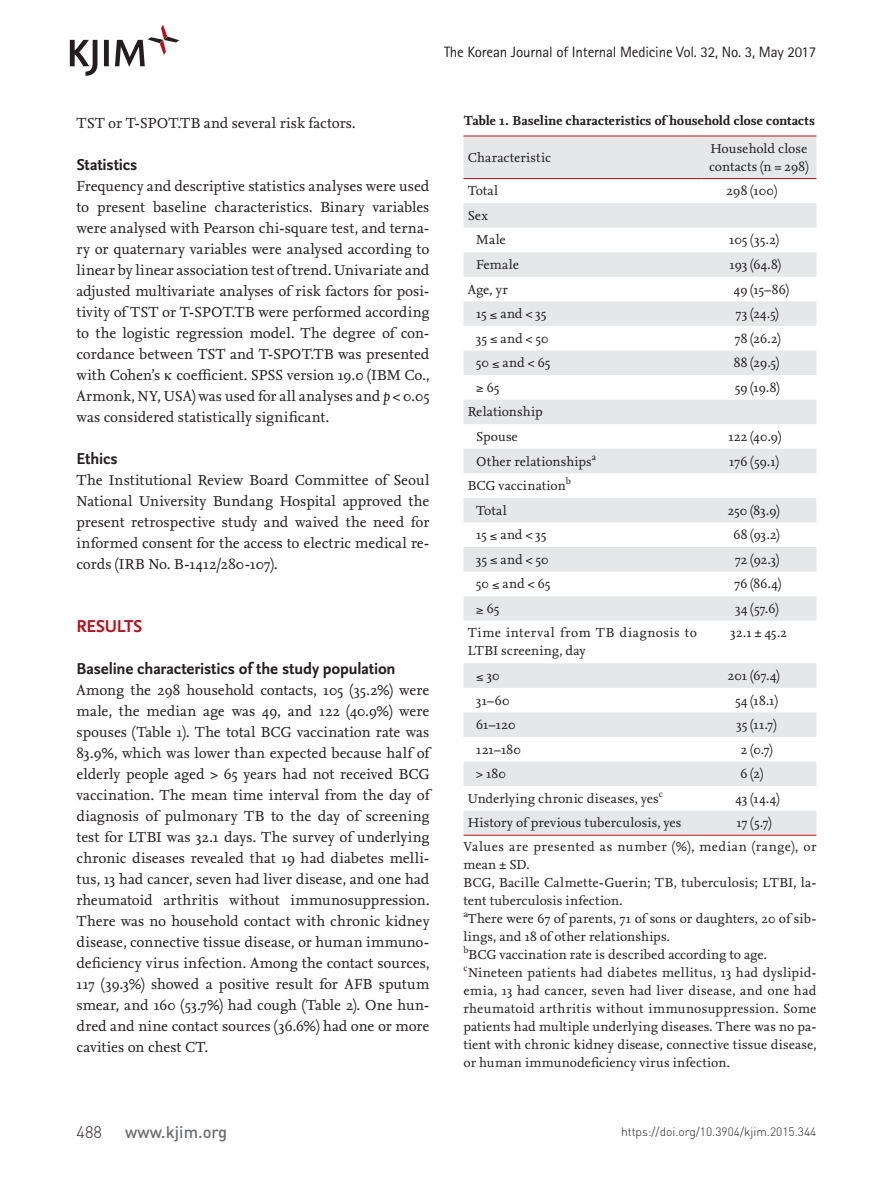
<style>
.page{position:relative;width:893px;height:1191px;background:#fff}
.page>*{position:absolute;margin:0;border:0;box-sizing:border-box;transform-origin:0 0}
.제목1{font:700 18px "Nexus Sans";letter-spacing:-.02em;color:#bb1018}
.제목2{font:700 16.5px "Nexus Sans";letter-spacing:-.01em;color:#231f20}
.t1{font:500 16.5px "DIN Pro";color:#6c6d70}
.t2{font:300 16.5px "DIN Pro";color:#231f20}
.본문{font:15px/21px "Nexus Serif";color:#231f20;text-align:justify}
.t3{font:15px "Rotis Sans Serif Std";letter-spacing:-.01em;color:#231f20}
.테이블{font:13.5px/18px "Nexus Serif";letter-spacing:.01em;color:#231f20}
.테이블제목{font:700 13.5px "Nexus Serif";letter-spacing:.005em;color:#231f20}
.테이블-2{font:13.5px/18px "Nexus Serif";letter-spacing:.035em;color:#231f20}
.테이블-3{font:13.5px/18px "Nexus Serif";letter-spacing:.03em;color:#231f20}
.t4{font:300 12px "DIN Pro";color:#231f20}
.s1{font-style:italic}
</style>
<div class="page">
<svg style="left:70px;top:25px;width:109px;height:51px"></svg>
<svg style="left:463px;top:137px;width:353px;height:698px;fill:#e9e9eb"></svg>
<hr style="left:463px;top:835px;width:238px;height:1px;background:#bb1018">
<hr style="left:701px;top:835px;width:115px;height:1px;background:#bb1018">
<hr style="left:463px;top:136px;width:238px;height:1px;background:#bb1018">
<hr style="left:701px;top:136px;width:115px;height:1px;background:#bb1018">
<hr style="left:463px;top:178px;width:238px;height:1px;background:#bb1018">
<hr style="left:701px;top:178px;width:115px;height:1px;background:#bb1018">
<p class="t3" style="left:444px;top:43px;width:374px">The Korean Journal of Internal Medicine Vol. 32, No. 3, May 2017</p>
<p class="본문" style="left:77px;top:112px;width:281px">TST or T-SPOT.TB and several risk factors.</p>
<p class="제목2" style="left:77px;top:154px;width:62px">Statistics</p>
<p class="본문" style="left:77px;top:175px;width:354px">Frequency and descriptive statistics analyses were used to present baseline characteristics. Binary variables were analysed with Pearson chi-square test, and terna&shy;ry or quaternary variables were analysed according to linear by linear association test of trend. Univariate and adjusted multivariate analyses of risk factors for posi&shy;tivity of TST or T-SPOT.TB were performed according to the logistic regression model. The degree of con&shy;cordance between TST and T-SPOT.TB was presented with Cohen’s coefficient. SPSS version 19.0 (IBM Co., Armonk, NY, USA) was used for all analyses and <span class="s1">p</span> &lt; 0.05 was considered statistically significant.</p>
<p class="제목2" style="left:77px;top:448px;width:43px">Ethics</p>
<p class="본문" style="left:77px;top:469px;width:354px">The Institutional Review Board Committee of Seoul National University Bundang Hospital approved the present retrospective study and waived the need for informed consent for the access to electric medical re&shy;cords (IRB No. B-1412/280-107).</p>
<p class="제목1" style="left:77px;top:614px;width:67px">RESULTS</p>
<p class="제목2" style="left:77px;top:658px;width:321px">Baseline characteristics of the study population</p>
<p class="본문" style="left:77px;top:679px;width:354px">Among the 298 household contacts, 105 (35.2%) were male, the median age was 49, and 122 (40.9%) were spouses (Table 1). The total BCG vaccination rate was 83.9%, which was lower than expected because half of elderly people aged &gt; 65 years had not received BCG vaccination. The mean time interval from the day of diagnosis of pulmonary TB to the day of screening test for LTBI was 32.1 days. The survey of underlying chronic diseases revealed that 19 had diabetes melli&shy;tus, 13 had cancer, seven had liver disease, and one had rheumatoid arthritis without immunosuppression.<br>There was no household contact with chronic kidney disease, connective tissue disease, or human immuno&shy;deficiency virus infection. Among the contact sources, 117 (39.3%) showed a positive result for AFB sputum smear, and 160 (53.7%) had cough (Table 2). One hun&shy;dred and nine contact sources (36.6%) had one or more cavities on chest CT.</p>
<p class="테이블제목" style="left:463px;top:112px;width:353px">Table 1. Baseline characteristics of household close contacts</p>
<p class="테이블" style="left:468px;top:148px;width:85px">Characteristic</p>
<p class="테이블" style="left:709px;top:139px;width:101px">Household close contacts (n = 298)</p>
<p class="테이블" style="left:468px;top:182px;width:32px">Total</p>
<p class="테이블" style="left:727px;top:182px;width:52px">298 (100)</p>
<p class="테이블" style="left:468px;top:206px;width:22px">Sex</p>
<p class="테이블" style="left:476px;top:231px;width:31px">Male</p>
<p class="테이블" style="left:729px;top:231px;width:51px">105 (35.2)</p>
<p class="테이블" style="left:476px;top:255px;width:44px">Female</p>
<p class="테이블" style="left:729px;top:255px;width:53px">193 (64.8)</p>
<p class="테이블" style="left:468px;top:280px;width:42px">Age, yr</p>
<p class="테이블" style="left:734px;top:280px;width:57px">49 (15–86)</p>
<p class="테이블" style="left:476px;top:304px;width:72px">15 ≤ and &lt; 35</p>
<p class="테이블" style="left:736px;top:304px;width:44px">73 (24.5)</p>
<p class="테이블" style="left:476px;top:329px;width:74px">35 ≤ and &lt; 50</p>
<p class="테이블" style="left:735px;top:329px;width:47px">78 (26.2)</p>
<p class="테이블" style="left:476px;top:354px;width:76px">50 ≤ and &lt; 65</p>
<p class="테이블" style="left:734px;top:354px;width:47px">88 (29.5)</p>
<p class="테이블" style="left:476px;top:378px;width:25px">≥ 65</p>
<p class="테이블" style="left:735px;top:378px;width:46px">59 (19.8)</p>
<p class="테이블" style="left:468px;top:403px;width:76px">Relationship</p>
<p class="테이블" style="left:476px;top:427px;width:43px">Spouse</p>
<p class="테이블" style="left:728px;top:427px;width:54px">122 (40.9)</p>
<p class="테이블" style="left:476px;top:452px;width:121px">Other relationships<sup>a</sup></p>
<p class="테이블" style="left:729px;top:452px;width:51px">176 (59.1)</p>
<p class="테이블" style="left:468px;top:476px;width:105px">BCG vaccination<sup>b</sup></p>
<p class="테이블" style="left:476px;top:501px;width:32px">Total</p>
<p class="테이블" style="left:728px;top:501px;width:53px">250 (83.9)</p>
<p class="테이블" style="left:476px;top:525px;width:72px">15 ≤ and &lt; 35</p>
<p class="테이블" style="left:733px;top:525px;width:48px">68 (93.2)</p>
<p class="테이블" style="left:476px;top:550px;width:74px">35 ≤ and &lt; 50</p>
<p class="테이블" style="left:735px;top:550px;width:46px">72 (92.3)</p>
<p class="테이블" style="left:476px;top:575px;width:76px">50 ≤ and &lt; 65</p>
<p class="테이블" style="left:734px;top:575px;width:48px">76 (86.4)</p>
<p class="테이블" style="left:476px;top:599px;width:25px">≥ 65</p>
<p class="테이블" style="left:735px;top:599px;width:45px">34 (57.6)</p>
<p class="테이블-3" style="left:468px;top:624px;width:231px">Time interval from TB diagnosis to<br>LTBI screening, day</p>
<p class="테이블" style="left:731px;top:624px;width:58px">32.1 ± 45.2</p>
<p class="테이블" style="left:476px;top:666px;width:25px">≤ 30</p>
<p class="테이블" style="left:728px;top:666px;width:53px">201 (67.4)</p>
<p class="테이블" style="left:476px;top:691px;width:35px">31–60</p>
<p class="테이블" style="left:735px;top:691px;width:44px">54 (18.1)</p>
<p class="테이블" style="left:476px;top:715px;width:41px">61–120</p>
<p class="테이블" style="left:737px;top:715px;width:41px">35 (11.7)</p>
<p class="테이블" style="left:476px;top:740px;width:46px">121–180</p>
<p class="테이블" style="left:741px;top:740px;width:33px">2 (0.7)</p>
<p class="테이블" style="left:476px;top:764px;width:31px">&gt; 180</p>
<p class="테이블" style="left:740px;top:764px;width:24px">6 (2)</p>
<p class="테이블" style="left:468px;top:789px;width:197px">Underlying chronic diseases, yes<sup>c</sup></p>
<p class="테이블" style="left:736px;top:789px;width:45px">43 (14.4)</p>
<p class="테이블" style="left:468px;top:814px;width:215px">History of previous tuberculosis, yes</p>
<p class="테이블" style="left:736px;top:814px;width:37px">17 (5.7)</p>
<p class="테이블-2" style="left:463px;top:837px;width:354px">Values are presented as number (%), median (range), or mean ± SD.</p>
<p class="테이블" style="left:463px;top:873px;width:354px">BCG, Bacille Calmette-Guerin; TB, tuberculosis; LTBI, la&shy;tent tuberculosis infection.</p>
<p class="테이블" style="left:463px;top:909px;width:354px"><sup>a</sup>There were 67 of parents, 71 of sons or daughters, 20 of sib&shy;lings, and 18 of other relationships.</p>
<p class="테이블" style="left:463px;top:945px;width:305px"><sup>b</sup>BCG vaccination rate is described according to age.</p>
<p class="테이블" style="left:463px;top:963px;width:354px;text-align:justify"><sup>c</sup>Nineteen patients had diabetes mellitus, 13 had dyslipid&shy;emia, 13 had cancer, seven had liver disease, and one had rheumatoid arthritis without immunosuppression. Some patients had multiple underlying diseases. There was no pa&shy;tient with chronic kidney disease, connective tissue disease, or human immunodeficiency virus infection.</p>
<p class="t2" style="left:77px;top:1120px;width:27px">488</p>
<p class="t1" style="left:125px;top:1120px;width:104px">www.kjim.org</p>
<p class="t4" style="left:621px;top:1123px;width:197px">https://doi.org/10.3904/kjim.2015.344</p>
</div>
